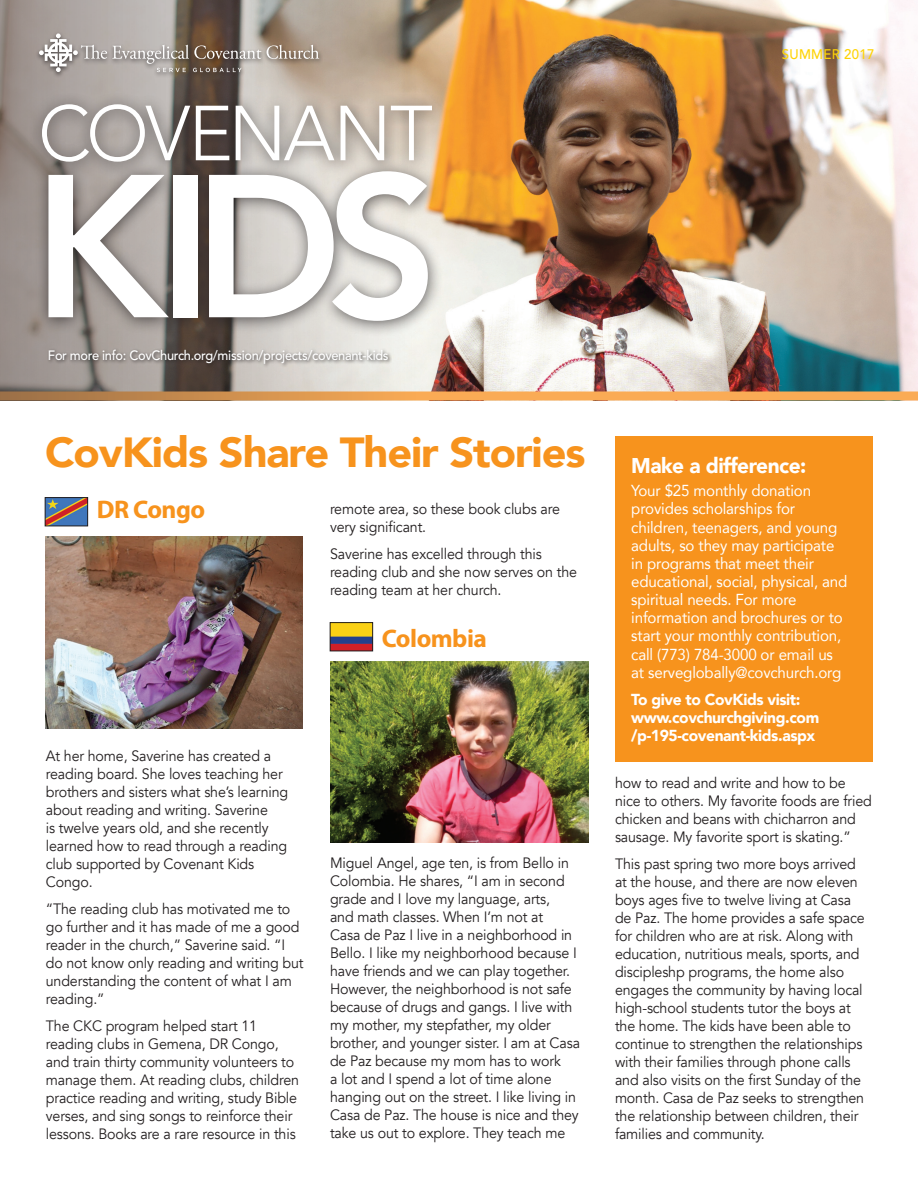
<style>
.page{position:relative;width:918px;height:1188px;background:#fff}
.page>*{position:absolute;margin:0;border:0;box-sizing:border-box;transform-origin:0 0}
.Headline{font:900 42px "Avenir";letter-spacing:-.025em;color:#f7931d}
.Country{font:700 25.5px "Myriad Pro";letter-spacing:-.02em;color:#f7931d}
.Headline-2{font:900 21.3px "Avenir";letter-spacing:-.025em;color:#fff}
.Body_text{font:15.9px/18.1px "Avenir";letter-spacing:-.01em;color:#fff;scale:.95 1}
.Body_text-2{font:900 15.9px/18.1px "Avenir";letter-spacing:-.025em;color:#fff}
.Body_text-3{font:15px/18px "Avenir";letter-spacing:-.01em;color:#231f20;scale:.95 1}
.Subhead{font:500 13.8px "Avenir LT Std";letter-spacing:.025em;color:#fed304;scale:.95 1}
.Subhead-2{font:500 13.5px "Avenir LT Std";letter-spacing:-.025em;color:#fff;scale:.95 1}
</style>
<div class="page">
<img style="left:494px;top:0;width:424px;height:392px">
<div style="left:615px;top:436px;width:258px;height:325px;background:#f7931d"></div>
<div style="left:0;top:392px;width:918px;height:8px;background:#faab55"></div>
<img style="left:47px;top:499px;width:39px;height:25px">
<div style="left:45px;top:497px;width:43px;height:29px;border:1px solid #231f20"></div>
<img style="left:332px;top:624px;width:39px;height:25px">
<div style="left:330px;top:622px;width:43px;height:29px;border:1px solid #231f20"></div>
<img style="left:45px;top:536px;width:258px;height:193px">
<img style="left:330px;top:662px;width:258px;height:181px">
<svg style="left:0;top:0;width:494px;height:400px;background:#b79f86"></svg>
<div style="left:29px;top:92px;width:418px;height:245px;background:#231f20;opacity:.69"></div>
<svg style="left:42px;top:104px;width:148px;height:58px"></svg>
<svg style="left:196px;top:106px;width:33px;height:54px"></svg>
<svg style="left:236px;top:106px;width:98px;height:54px"></svg>
<svg style="left:341px;top:106px;width:43px;height:54px"></svg>
<svg style="left:391px;top:106px;width:41px;height:54px"></svg>
<svg style="left:48px;top:175px;width:121px;height:142px"></svg>
<div style="left:174px;top:175px;width:24px;height:142px;background:#fff"></div>
<svg style="left:209px;top:171px;width:219px;height:150px"></svg>
<div style="left:46px;top:348px;width:346px;height:20px;background:#231f20;opacity:.75"></div>
<div style="left:36px;top:31px;width:288px;height:47px;background:#231f20;opacity:.75"></div>
<svg style="left:267px;top:45px;width:52px;height:14px"></svg>
<svg style="left:39px;top:33px;width:222px;height:39px;background:#a29992"></svg>
<p class="Subhead" style="left:782px;top:46px;width:99px">SUMMER 2017</p>
<p class="Subhead-2" style="left:48px;top:348px;width:360px">For more info: CovChurch.org/mission/projects/covenant-kids</p>
<p class="Headline" style="left:45px;top:417px;width:542px">CovKids Share Their Stories</p>
<p class="Country" style="left:97px;top:493px;width:110px">DR Congo</p>
<p class="Body_text-3" style="left:330px;top:500px;width:244px">remote area, so these book clubs are very significant.</p>
<p class="Body_text-3" style="left:330px;top:545px;width:262px">Saverine has excelled through this reading club and she now serves on the reading team at her church.</p>
<p class="Country" style="left:382px;top:622px;width:107px">Colombia</p>
<p class="Body_text-3" style="left:46px;top:747px;width:257px">At her home, Saverine has created a reading board. She loves teaching her brothers and sisters what she’s learning about reading and writing. Saverine<br>is twelve years old, and she recently learned how to read through a reading club supported by Covenant Kids<br>Congo.</p>
<p class="Body_text-3" style="left:46px;top:900px;width:273px">“The reading club has motivated me to go further and it has made of me a good reader in the church,” Saverine said. “I do not know only reading and writing but understanding the content of what I am reading.”</p>
<p class="Body_text-3" style="left:46px;top:1017px;width:268px">The CKC program helped start 11 reading clubs in Gemena, DR Congo, and train thirty community volunteers to manage them. At reading clubs, children practice reading and writing, study Bible verses, and sing songs to reinforce their lessons. Books are a rare resource in this</p>
<p class="Body_text-3" style="left:330px;top:855px;width:265px">Miguel Angel, age ten, is from Bello in Colombia. He shares, “I am in second grade and I love my language, arts,<br>and math classes. When I’m not at<br>Casa de Paz I live in a neighborhood in Bello. I like my neighborhood because I have friends and we can play together.<br>However, the neighborhood is not safe because of drugs and gangs. I live with my mother, my stepfather, my older brother, and younger sister. I am at Casa de Paz because my mom has to work<br>a lot and I spend a lot of time alone hanging out on the street. I like living in Casa de Paz. The house is nice and they take us out to explore. They teach me</p>
<p class="Headline-2" style="left:631px;top:447px;width:177px">Make a difference:</p>
<p class="Body_text" style="left:631px;top:481px;width:229px">Your $25 monthly donation provides scholarships for children, teenagers, and young adults, so they may participate in programs that meet their educational, social, physical, and spiritual needs. For more information and brochures or to start your monthly contribution, call (773) 784-3000 or email us at serveglobally@covchurch.org</p>
<p class="Body_text-2" style="left:631px;top:690px;width:189px">To give to CovKids visit: www.covchurchgiving.com /p-195-covenant-kids.aspx</p>
<p class="Body_text-3" style="left:615px;top:774px;width:272px">how to read and write and how to be nice to others. My favorite foods are fried chicken and beans with chicharron and sausage. My favorite sport is skating.”</p>
<p class="Body_text-3" style="left:615px;top:855px;width:264px">This past spring two more boys arrived at the house, and there are now eleven boys ages five to twelve living at Casa de Paz. The home provides a safe space for children who are at risk. Along with education, nutritious meals, sports, and discipleshp programs, the home also engages the community by having local high-school students tutor the boys at the home. The kids have been able to continue to strengthen the relationships with their families through phone calls and also visits on the first Sunday of the month. Casa de Paz seeks to strengthen the relationship between children, their families and community.</p>
</div>
